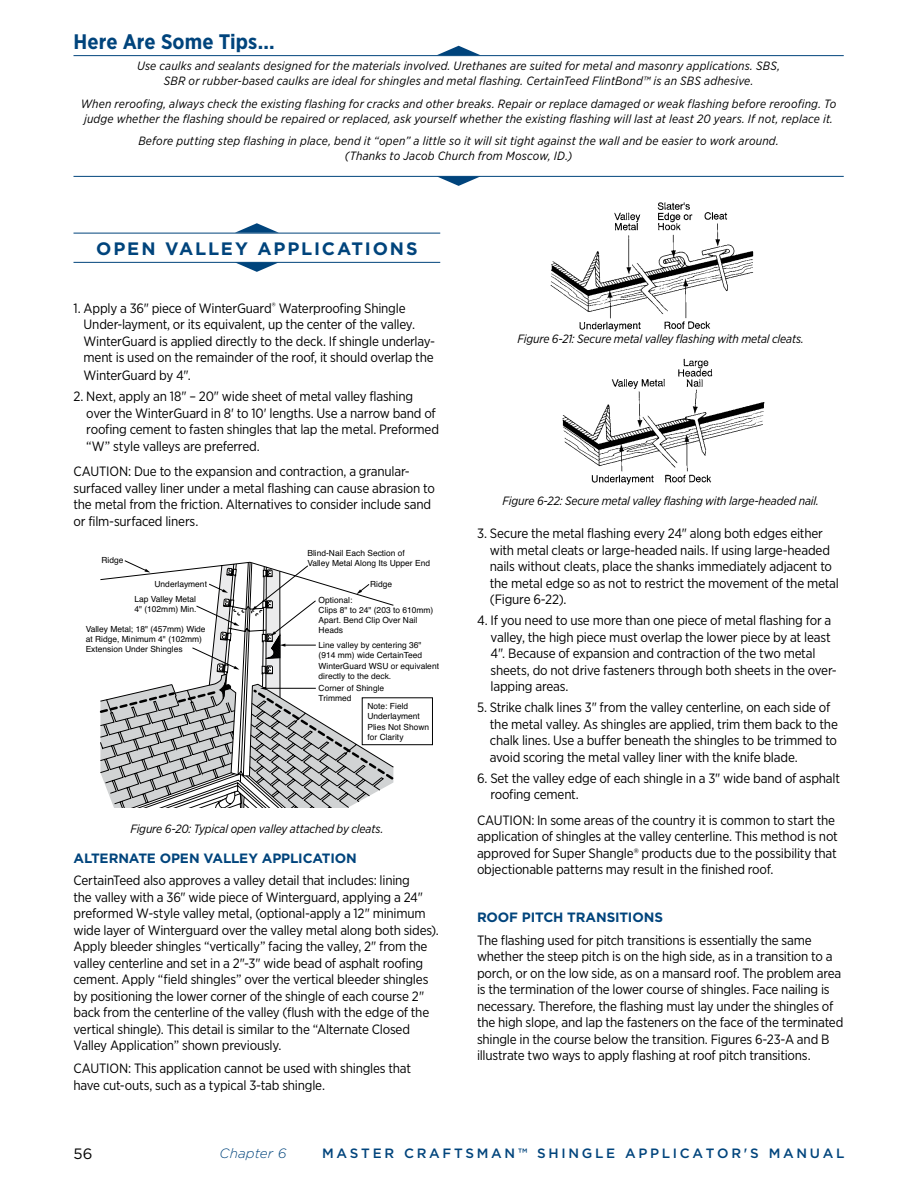
<style>
.page{position:relative;width:918px;height:1188px;background:#fff}
.page>*{position:absolute;margin:0;border:0;box-sizing:border-box;transform-origin:0 0}
.t1{font:700 21px "Gotham Narrow";color:#00447c}
.t2{font:700 18px "Gotham";letter-spacing:.1em;color:#00447c}
.t3{font:15px "Gotham";color:#000}
.t4{font:13.5px/16.5px "Gotham Narrow";letter-spacing:-.015em;color:#000}
.t5{font:700 13.5px "Gotham";letter-spacing:-.01em;color:#00447c}
.t6{font:500 13.5px "Gotham";letter-spacing:.2em;color:#00447c}
.t7{font:italic 300 13.5px "Gotham";letter-spacing:.005em;color:#00447c}
.t8{font:italic 12px/22.5px "Gotham Narrow";letter-spacing:.01em;color:#000;text-align:center}
.t9{font:italic 12px "Gotham Narrow";letter-spacing:-.015em;color:#000}
.t10{font:8.4px/10.1px "Helvetica";color:#000}
</style>
<div class="page">
<hr style="left:74px;top:233px;width:366px;height:1px;background:#00447c">
<hr style="left:74px;top:262px;width:366px;height:1px;background:#00447c">
<hr style="left:74px;top:55px;width:770px;height:1px;background:#00447c">
<hr style="left:74px;top:176px;width:770px;height:1px;background:#00447c">
<svg style="left:99px;top:560px;width:297px;height:247px"></svg>
<div style="left:362px;top:698px;width:71px;height:47px;border:1px solid #000"></div>
<img style="left:550px;top:202px;width:204px;height:130px">
<img style="left:562px;top:358px;width:203px;height:127px">
<svg style="left:235px;top:232px;width:44px;height:1px"></svg>
<svg style="left:235px;top:262px;width:44px;height:1px"></svg>
<svg style="left:437px;top:176px;width:44px;height:1px"></svg>
<h1 class="t1" style="left:74px;top:28px;width:203px">Here Are Some Tips…</h1>
<p class="t8" style="left:137px;top:55px;width:645px">Use caulks and sealants designed for the materials involved. Urethanes are suited for metal and masonry applications. SBS,</p>
<p class="t8" style="left:81px;top:70px;width:757px">SBR or rubber-based caulks are ideal for shingles and metal flashing. CertainTeed FlintBond™ is an SBS adhesive.<br>When reroofing, always check the existing flashing for cracks and other breaks. Repair or replace damaged or weak flashing before reroofing. To</p>
<p class="t8" style="left:84px;top:107px;width:750px">judge whether the flashing should be repaired or replaced, ask yourself whether the existing flashing will last at least 20 years. If not, replace it.<br>Before putting step flashing in place, bend it “open” a little so it will sit tight against the wall and be easier to work around.</p>
<p class="t8" style="left:345px;top:145px;width:229px">(Thanks to Jacob Church from Moscow, ID.)</p>
<h2 class="t2" style="left:96px;top:237px;width:323px">OPEN VALLEY APPLICATIONS</h2>
<p class="t4" style="left:84px;top:300px;width:353px;text-indent:-10px">1. Apply a 36" piece of WinterGuard<sup>®</sup> Waterproofing Shingle Under-layment, or its equivalent, up the center of the valley.<br>WinterGuard is applied directly to the deck. If shingle underlay&shy;ment is used on the remainder of the roof, it should overlap the WinterGuard by 4".</p>
<p class="t4" style="left:86px;top:388px;width:354px;text-indent:-13px">2. Next, apply an 18" – 20" wide sheet of metal valley flashing over the WinterGuard in 8' to 10' lengths. Use a narrow band of roofing cement to fasten shingles that lap the metal. Preformed “W” style valleys are preferred.</p>
<p class="t4" style="left:74px;top:463px;width:363px">CAUTION: Due to the expansion and contraction, a granular&shy;surfaced valley liner under a metal flashing can cause abrasion to the metal from the friction. Alternatives to consider include sand or film-surfaced liners.</p>
<p class="t10" style="left:101px;top:556px;width:24px">Ridge</p>
<p class="t10" style="left:155px;top:579px;width:54px">Underlayment</p>
<p class="t10" style="left:134px;top:594px;width:64px">Lap Valley Metal<br>4" (102mm) Min.</p>
<p class="t10" style="left:86px;top:624px;width:121px">Valley Metal; 18" (457mm) Wide at Ridge, Minimum 4" (102mm)<br>Extension Under Shingles</p>
<p class="t10" style="left:307px;top:548px;width:124px">Blind-Nail Each Section of<br>Valley Metal Along Its Upper End</p>
<p class="t10" style="left:370px;top:579px;width:24px">Ridge</p>
<p class="t10" style="left:319px;top:595px;width:116px">Optional:<br>Clips 8" to 24" (203 to 610mm)<br>Apart. Bend Clip Over Nail<br>Heads</p>
<p class="t10" style="left:319px;top:641px;width:122px">Line valley by centering 36" (914 mm) wide CertainTeed<br>WinterGuard WSU or equivalent directly to the deck.</p>
<p class="t10" style="left:319px;top:684px;width:67px">Corner of Shingle<br>Trimmed</p>
<p class="t10" style="left:367px;top:702px;width:63px">Note: Field<br>Underlayment<br>Plies Not Shown for Clarity</p>
<p class="t9" style="left:130px;top:821px;width:255px">Figure 6-20: Typical open valley attached by cleats.</p>
<p class="t5" style="left:74px;top:849px;width:285px">ALTERNATE OPEN VALLEY APPLICATION</p>
<p class="t4" style="left:74px;top:872px;width:367px">CertainTeed also approves a valley detail that includes: lining<br>the valley with a 36" wide piece of Winterguard, applying a 24" preformed W-style valley metal, (optional-apply a 12" minimum wide layer of Winterguard over the valley metal along both sides).<br>Apply bleeder shingles “vertically” facing the valley, 2" from the valley centerline and set in a 2"-3" wide bead of asphalt roofing cement. Apply “field shingles” over the vertical bleeder shingles by positioning the lower corner of the shingle of each course 2" back from the centerline of the valley (flush with the edge of the vertical shingle). This detail is similar to the “Alternate Closed Valley Application” shown previously.</p>
<p class="t4" style="left:74px;top:1060px;width:339px">CAUTION: This application cannot be used with shingles that have cut-outs, such as a typical 3-tab shingle.</p>
<p class="t9" style="left:517px;top:332px;width:288px">Figure 6-21: Secure metal valley flashing with metal cleats.</p>
<p class="t9" style="left:503px;top:494px;width:318px">Figure 6-22: Secure metal valley flashing with large-headed nail.</p>
<p class="t4" style="left:490px;top:525px;width:351px;text-indent:-13px">3. Secure the metal flashing every 24" along both edges either with metal cleats or large-headed nails. If using large-headed nails without cleats, place the shanks immediately adjacent to the metal edge so as not to restrict the movement of the metal (Figure 6-22).</p>
<p class="t4" style="left:491px;top:612px;width:348px;text-indent:-14px">4. If you need to use more than one piece of metal flashing for a valley, the high piece must overlap the lower piece by at least 4". Because of expansion and contraction of the two metal sheets, do not drive fasteners through both sheets in the over&shy;lapping areas.</p>
<p class="t4" style="left:490px;top:699px;width:350px;text-indent:-13px">5. Strike chalk lines 3" from the valley centerline, on each side of the metal valley. As shingles are applied, trim them back to the chalk lines. Use a buffer beneath the shingles to be trimmed to avoid scoring the metal valley liner with the knife blade.</p>
<p class="t4" style="left:490px;top:770px;width:351px;text-indent:-13px">6. Set the valley edge of each shingle in a 3" wide band of asphalt roofing cement.</p>
<p class="t4" style="left:477px;top:812px;width:362px">CAUTION: In some areas of the country it is common to start the application of shingles at the valley centerline. This method is not approved for Super Shangle® products due to the possibility that objectionable patterns may result in the finished roof.</p>
<p class="t5" style="left:477px;top:909px;width:187px">ROOF PITCH TRANSITIONS</p>
<p class="t4" style="left:477px;top:932px;width:368px">The flashing used for pitch transitions is essentially the same whether the steep pitch is on the high side, as in a transition to a porch, or on the low side, as on a mansard roof. The problem area is the termination of the lower course of shingles. Face nailing is necessary. Therefore, the flashing must lay under the shingles of the high slope, and lap the fasteners on the face of the terminated shingle in the course below the transition. Figures 6-23-A and B illustrate two ways to apply flashing at roof pitch transitions.</p>
<p class="t3" style="left:74px;top:1145px;width:20px">56</p>
<p class="t7" style="left:220px;top:1145px;width:68px">Chapter 6</p>
<p class="t6" style="left:322px;top:1145px;width:524px">MASTER CRAFTSMAN™ SHINGLE APPLICATOR'S MANUAL</p>
</div>
